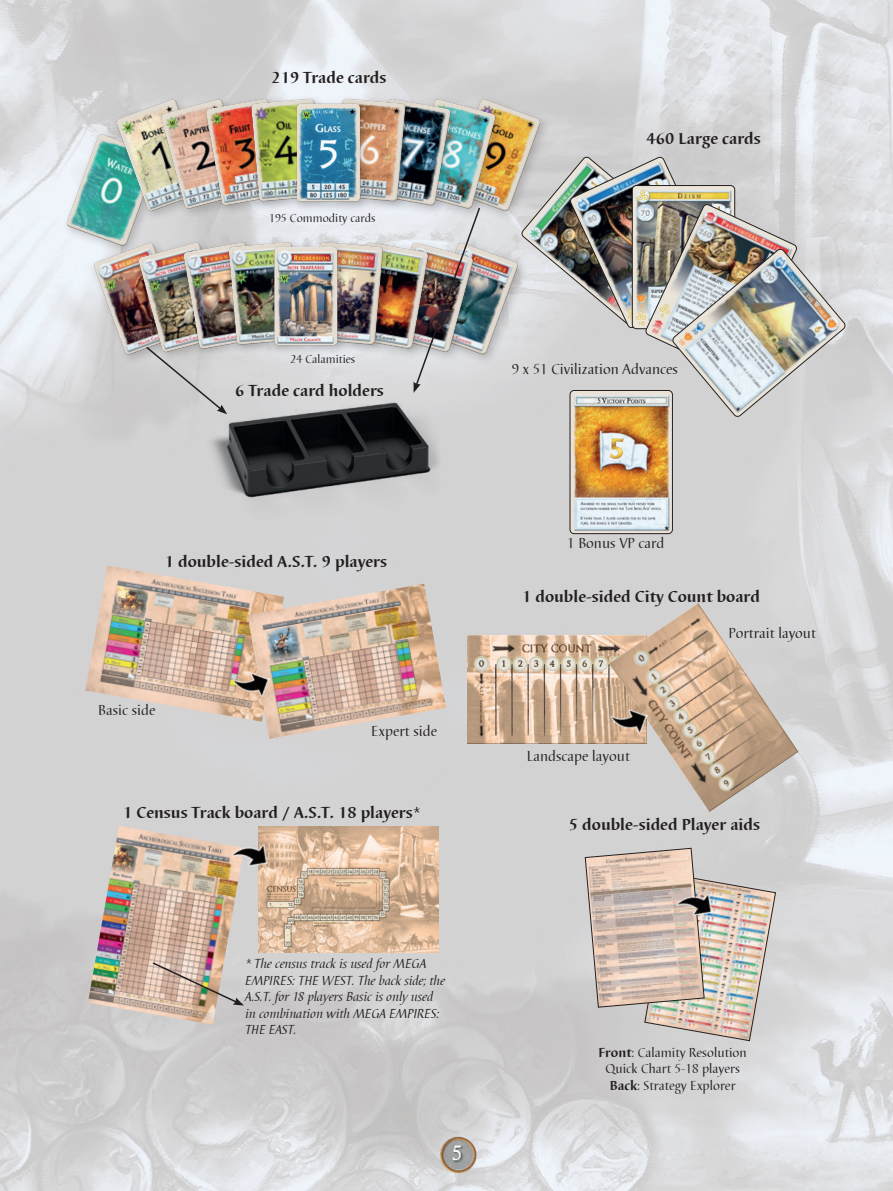
<style>
.page{position:relative;width:893px;height:1191px;background:#fff}
.page>*{position:absolute;margin:0;border:0;box-sizing:border-box;transform-origin:0 0}
.t1{font:21px "Calisto";color:#fff}
.t2{font:700 16.5px "Barbedor T";color:#231f20}
.t3{font:15px "Barbedor T";color:#231f20}
.t4{font:italic 13.5px/16.5px "Barbedor T";letter-spacing:-.01em;color:#231f20}
.t5{font:13.5px/16.5px "Barbedor T";color:#231f20;text-align:center}
.t6{font:12px "Barbedor T";color:#231f20}
.s1{font-weight:700}
</style>
<div class="page">
<img style="left:0;top:0;width:893px;height:1191px">
<div style="left:453px;top:1145px;width:11px;height:18px;background:#231f20;opacity:.7"></div>
<img style="left:85px;top:565px;width:199px;height:156px">
<img style="left:247px;top:584px;width:199px;height:155px">
<img style="left:259px;top:826px;width:179px;height:126px">
<img style="left:585px;top:848px;width:191px;height:193px">
<img style="left:570px;top:417px;width:102px;height:116px">
<div style="left:570px;top:390px;width:102px;height:144px;border:1px solid #231f20;border-radius:4px"></div>
<img style="left:191px;top:417px;width:254px;height:102px">
<div style="left:467px;top:635px;width:180px;height:108px;background:#231f20;opacity:.75"></div>
<svg style="left:608px;top:602px;width:191px;height:210px;background:#cdbdae"></svg>
<img style="left:88px;top:826px;width:156px;height:198px">
<div style="left:62px;top:129px;width:107px;height:128px;background:#231f20;opacity:.22"></div>
<div style="left:246px;top:93px;width:87px;height:119px;background:#231f20;opacity:.22"></div>
<div style="left:329px;top:93px;width:88px;height:119px;background:#231f20;opacity:.22"></div>
<img style="left:65px;top:97px;width:780px;height:320px">
<img style="left:608px;top:698px;width:46px;height:45px">
<img style="left:231px;top:661px;width:45px;height:45px">
<img style="left:229px;top:831px;width:47px;height:47px">
<svg style="left:151px;top:961px;width:93px;height:44px;background:#c6b3a6"></svg>
<img style="left:674px;top:880px;width:47px;height:47px">
<p class="t2" style="left:271px;top:68px;width:116px">219 Trade cards</p>
<p class="t6" style="left:269px;top:211px;width:108px">195 Commodity cards</p>
<p class="t6" style="left:291px;top:352px;width:66px">24 Calamities</p>
<p class="t2" style="left:235px;top:380px;width:150px">6 Trade card holders</p>
<p class="t2" style="left:647px;top:129px;width:116px">460 Large cards</p>
<p class="t3" style="left:512px;top:361px;width:168px">9 x 51 Civilization Advances</p>
<p class="t2" style="left:165px;top:552px;width:224px">1 double-sided A.S.T. 9 players</p>
<p class="t3" style="left:98px;top:701px;width:59px">Basic side</p>
<p class="t3" style="left:371px;top:722px;width:67px">Expert side</p>
<p class="t2" style="left:123px;top:802px;width:299px">1 Census Track board / A.S.T. 18 players*</p>
<p class="t4" style="left:245px;top:955px;width:202px">* The census track is used for MEGA<br>EMPIRES: THE WEST. The back side; the<br>A.S.T. for 18 players Basic is only used in combination with MEGA EMPIRES:<br>THE EAST.</p>
<p class="t1" style="left:452px;top:1140px;width:12px">5</p>
<p class="t3" style="left:567px;top:534px;width:99px">1 Bonus VP card</p>
<p class="t2" style="left:522px;top:587px;width:239px">1 double-sided City Count board</p>
<p class="t3" style="left:527px;top:747px;width:105px">Landscape layout</p>
<p class="t3" style="left:729px;top:624px;width:89px">Portrait layout</p>
<p class="t2" style="left:569px;top:815px;width:193px">5 double-sided Player aids</p>
<p class="t5" style="left:598px;top:1044px;width:150px"><span class="s1">Front</span>: Calamity Resolution<br>Quick Chart 5-18 players<br><span class="s1">Back</span>: Strategy Explorer</p>
</div>
